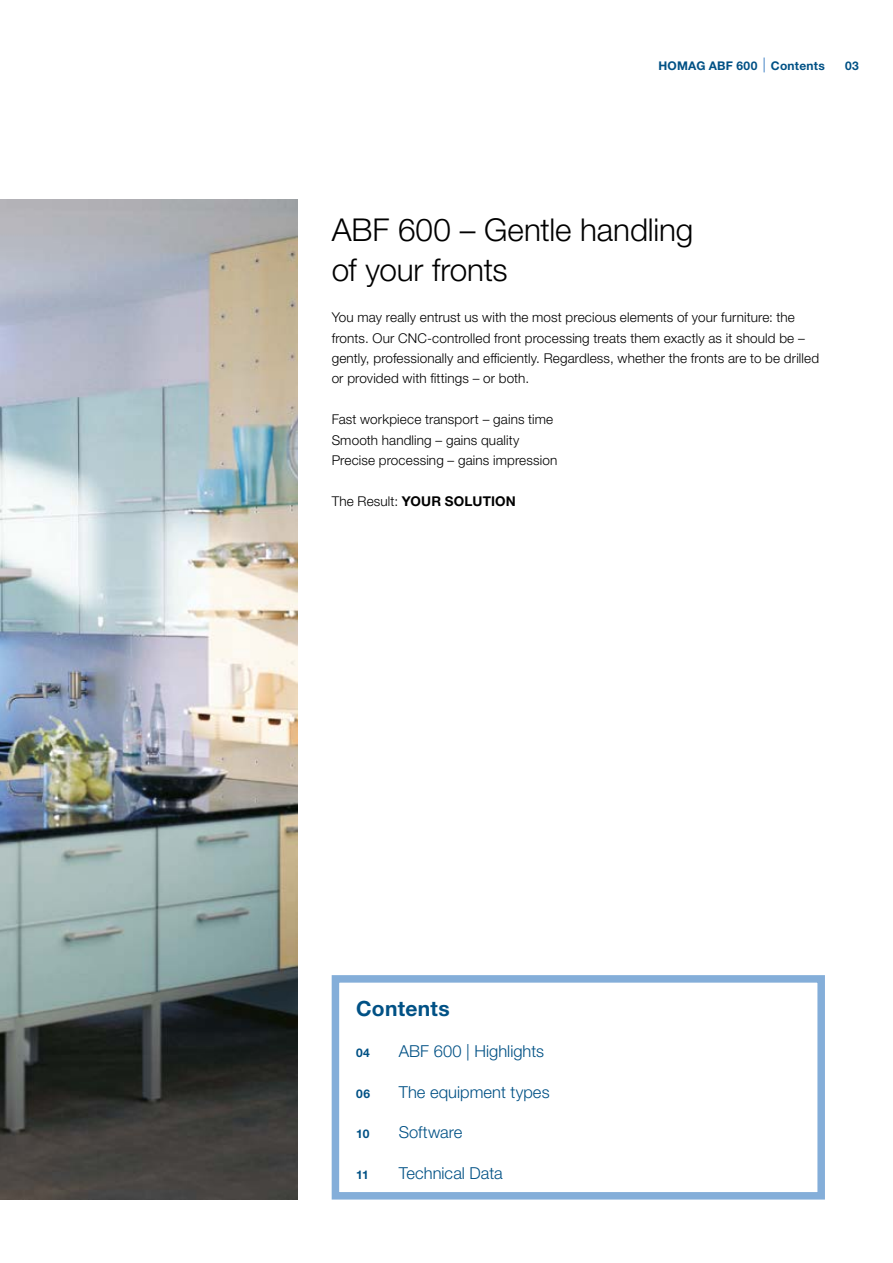
<style>
.page{position:relative;width:893px;height:1263px;background:#fff}
.page>*{position:absolute;margin:0;border:0;box-sizing:border-box;transform-origin:0 0}
.t1{font:300 31.5px/40.8px "Helvetica Neue LTW1 G";letter-spacing:-.005em;color:#000}
.t2{font:700 21px "Helvetica Neue LTW1 G";letter-spacing:.015em;color:#005185}
.t3{font:300 16.5px "Helvetica Neue LTW1 G";color:#005185}
.t4{font:300 13.5px/20.4px "Helvetica Neue LTW1 G";letter-spacing:.01em;color:#000}
.t5{font:700 13.5px "Helvetica Neue LTW1 G";letter-spacing:.015em;color:#000}
.t6{font:700 12px "Helvetica Neue LTW1 G";letter-spacing:.02em;color:#005185}
.s1{font-weight:300}
</style>
<div class="page">
<img style="left:0;top:200px;width:298px;height:999px">
<div style="left:332px;top:975px;width:493px;height:224px;border:8px solid #84aed9"></div>
<svg style="left:763px;top:58px;width:2px;height:14px"></svg>
<p class="t6" style="left:658px;top:58px;width:168px">HOMAG ABF 600 Contents</p>
<p class="t6" style="left:845px;top:58px;width:15px">03</p>
<h1 class="t1" style="left:332px;top:209px;width:363px">ABF 600 – Gentle handling of your fronts</h1>
<p class="t4" style="left:332px;top:307px;width:489px">You may really entrust us with the most precious elements of your furniture: the fronts. Our CNC-controlled front processing treats them exactly as it should be – gently, professionally and efficiently. Regardless, whether the fronts are to be drilled or provided with fittings – or both.</p>
<p class="t4" style="left:332px;top:409px;width:227px">Fast workpiece transport – gains time<br>Smooth handling – gains quality<br>Precise processing – gains impression</p>
<p class="t5" style="left:332px;top:493px;width:186px"><span class="s1">The Result:</span> YOUR SOLUTION</p>
<h2 class="t2" style="left:356px;top:995px;width:95px">Contents</h2>
<p class="t6" style="left:356px;top:1045px;width:15px">04</p>
<p class="t3" style="left:399px;top:1041px;width:147px">ABF 600 | Highlights</p>
<p class="t6" style="left:356px;top:1086px;width:15px">06</p>
<p class="t3" style="left:399px;top:1081px;width:152px">The equipment types</p>
<p class="t6" style="left:356px;top:1127px;width:15px">10</p>
<p class="t3" style="left:399px;top:1122px;width:65px">Software</p>
<p class="t6" style="left:356px;top:1167px;width:14px">11</p>
<p class="t3" style="left:399px;top:1163px;width:106px">Technical Data</p>
</div>
